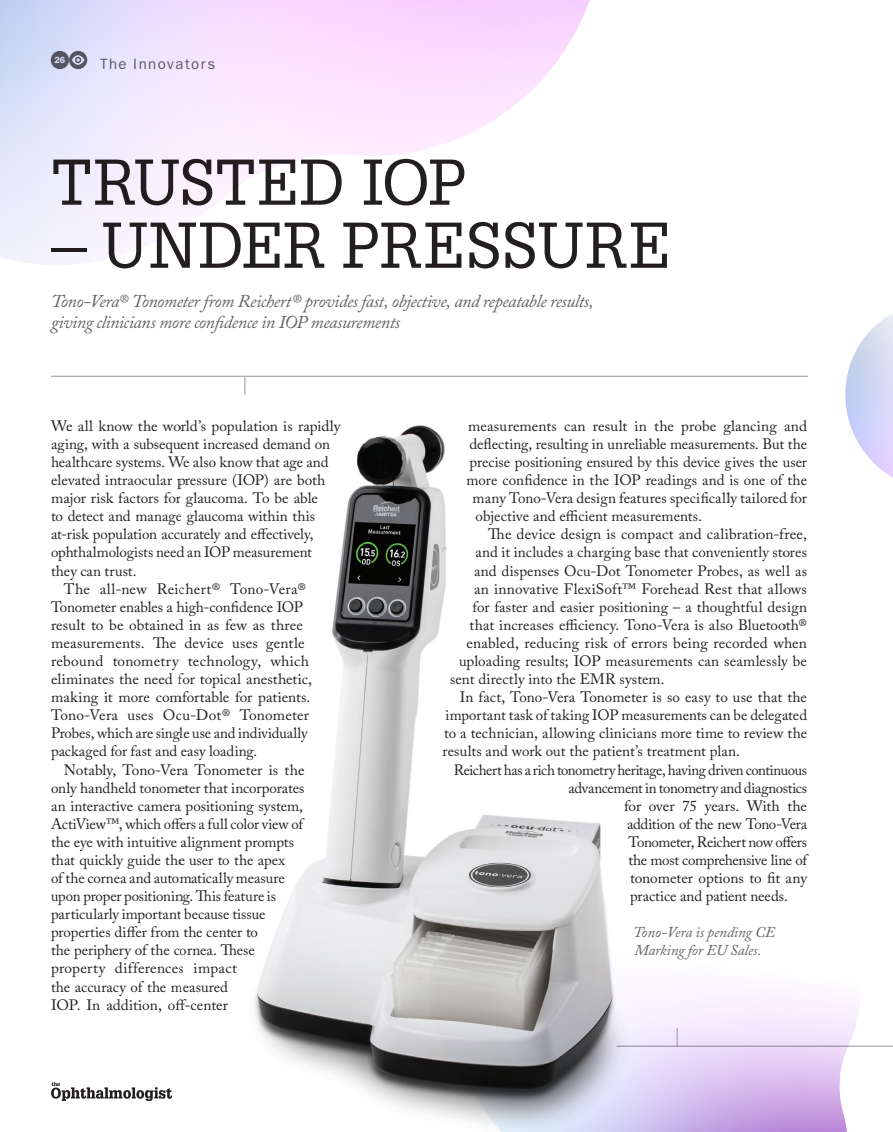
<style>
.page{position:relative;width:893px;height:1132px;background:#fff}
.page>*{position:absolute;margin:0;border:0;box-sizing:border-box;transform-origin:0 0}
.Headline{font:63px "Glypha LT Std";letter-spacing:.01em;color:#231f20}
.Subline{font:italic 18px/21px "Adobe Caslon Pro";letter-spacing:-.025em;color:#636366}
.Copy_-_indent{font:15px/18px "Adobe Caslon Pro";color:#231f20}
.Copy_-_indent-2{font:15px "Adobe Caslon Pro";letter-spacing:-.025em;color:#231f20}
.About_Author{font:italic 15px/18px "Adobe Caslon Pro";letter-spacing:-.01em;color:#636366}
.Copy_-_indent-3{font:15px "Adobe Caslon Pro";letter-spacing:-.03em;color:#231f20}
.t1{font:15px "ITC Franklin Gothic Std";letter-spacing:.1em;color:#636366}
.t2{font:600 9px "ITC Franklin Gothic Std";color:#fff}
</style>
<div class="page">
<img style="left:51px;top:1082px;width:121px;height:17px">
<svg style="left:697px;top:993px;width:169px;height:138px"></svg>
<svg style="left:0;top:0;width:590px;height:265px"></svg>
<hr style="left:617px;top:1045px;width:276px;height:1px;background:#939598">
<hr style="left:51px;top:376px;width:757px;height:1px;background:#939598">
<svg style="left:244px;top:376px;width:1px;height:18px"></svg>
<img style="left:255px;top:425px;width:442px;height:706px">
<svg style="left:845px;top:313px;width:48px;height:165px"></svg>
<p class="t2" style="left:54px;top:55px;width:12px">26</p>
<p class="t1" style="left:100px;top:55px;width:117px">The Innovators</p>
<p class="Headline" style="left:51px;top:144px;width:417px">TRUSTED IOP</p>
<p class="Headline" style="left:51px;top:207px;width:621px">– UNDER PRESSURE</p>
<p class="Subline" style="left:51px;top:290px;width:544px">Tono-Vera® Tonometer from Reichert® provides fast, objective, and repeatable results, giving clinicians more confidence in IOP measurements</p>
<p class="Copy_-_indent" style="left:51px;top:416px;width:291px">We all know the world’s population is rapidly aging, with a subsequent increased demand on healthcare systems. We also know that age and elevated intraocular pressure (IOP) are both major risk factors for glaucoma. To be able<br>to detect and manage glaucoma within this at-risk population accurately and effectively, ophthalmologists need an IOP measurement they can trust.</p>
<p class="Copy_-_indent" style="left:51px;top:579px;width:262px;text-indent:13px">The all-new Reichert® Tono-Vera® Tonometer enables a high-confidence IOP result to be obtained in as few as three measurements. The device uses gentle rebound tonometry technology, which eliminates the need for topical anesthetic, making it more comfortable for patients.<br>Tono-Vera uses Ocu-Dot® Tonometer Probes, which are single use and individually packaged for fast and easy loading.</p>
<p class="Copy_-_indent" style="left:51px;top:760px;width:255px;text-indent:13px">Notably, Tono-Vera Tonometer is the only handheld tonometer that incorporates an interactive camera positioning system, ActiView™, which offers a full color view of the eye with intuitive alignment prompts that quickly guide the user to the apex<br>of the cornea and automatically measure upon proper positioning. This feature is particularly important because tissue properties differ from the center to<br>the periphery of the cornea. These property differences impact<br>the accuracy of the measured<br>IOP. In addition, off-center</p>
<p class="Copy_-_indent" style="left:468px;top:416px;width:340px">measurements can result in the probe glancing and</p>
<p class="Copy_-_indent" style="left:470px;top:434px;width:339px">deflecting, resulting in unreliable measurements. But the</p>
<p class="Copy_-_indent" style="left:470px;top:452px;width:339px">precise positioning ensured by this device gives the user</p>
<p class="Copy_-_indent" style="left:467px;top:471px;width:342px">more confidence in the IOP readings and is one of the</p>
<p class="Copy_-_indent" style="left:473px;top:489px;width:336px">many Tono-Vera design features specifically tailored for</p>
<p class="Copy_-_indent" style="left:476px;top:507px;width:228px">objective and efficient measurements.</p>
<p class="Copy_-_indent" style="left:488px;top:525px;width:320px">The device design is compact and calibration-free,</p>
<p class="Copy_-_indent" style="left:476px;top:543px;width:333px">and it includes a charging base that conveniently stores</p>
<p class="Copy_-_indent" style="left:474px;top:561px;width:335px">and dispenses Ocu-Dot Tonometer Probes, as well as</p>
<p class="Copy_-_indent" style="left:474px;top:579px;width:334px">an innovative FlexiSoft™ Forehead Rest that allows</p>
<p class="Copy_-_indent" style="left:473px;top:597px;width:336px">for faster and easier positioning – a thoughtful design</p>
<p class="Copy_-_indent" style="left:470px;top:615px;width:339px">that increases efficiency. Tono-Vera is also Bluetooth®</p>
<p class="Copy_-_indent" style="left:467px;top:633px;width:342px">enabled, reducing risk of errors being recorded when</p>
<p class="Copy_-_indent" style="left:459px;top:651px;width:349px">uploading results; IOP measurements can seamlessly be</p>
<p class="Copy_-_indent" style="left:450px;top:669px;width:216px">sent directly into the EMR system.</p>
<p class="Copy_-_indent" style="left:443px;top:687px;width:366px;text-align:justify;text-indent:17px">In fact, Tono-Vera Tonometer is so easy to use that the important task of taking IOP measurements can be delegated to a technician, allowing clinicians more time to review the results and work out the patient’s treatment plan.</p>
<p class="Copy_-_indent-2" style="left:454px;top:760px;width:355px">Reichert has a rich tonometry heritage, having driven continuous</p>
<p class="Copy_-_indent-2" style="left:569px;top:778px;width:240px">advancement in tonometry and diagnostics</p>
<p class="Copy_-_indent" style="left:624px;top:796px;width:184px">for over 75 years. With the</p>
<p class="Copy_-_indent-3" style="left:627px;top:814px;width:181px">addition of the new Tono-Vera</p>
<p class="Copy_-_indent-2" style="left:629px;top:832px;width:180px">Tonometer, Reichert now offers</p>
<p class="Copy_-_indent-2" style="left:629px;top:850px;width:180px">the most comprehensive line of</p>
<p class="Copy_-_indent" style="left:630px;top:868px;width:179px">tonometer options to fit any</p>
<p class="Copy_-_indent" style="left:630px;top:886px;width:159px">practice and patient needs.</p>
<p class="About_Author" style="left:633px;top:922px;width:144px">Tono-Vera is pending CE<br>Marking for EU Sales.</p>
</div>
